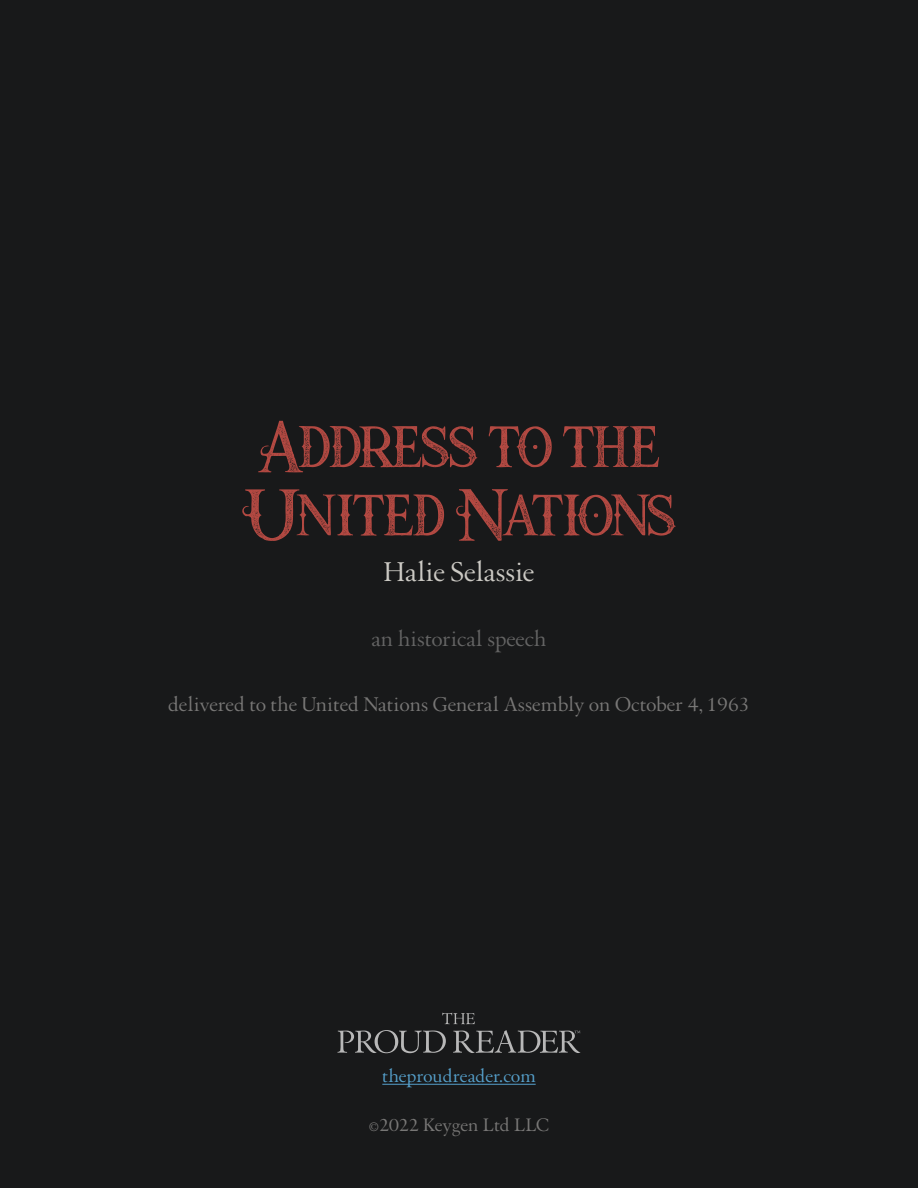
<style>
.page{position:relative;width:918px;height:1188px;background:#18191a}
.page>*{position:absolute;margin:0;border:0;box-sizing:border-box;transform-origin:0 0}
.t1{font:57px/68.4px "Raven Headings Regular";letter-spacing:-.01em;color:#b34942}
.Subtitle{font:29.25px "Augereau";color:#cccac4}
.Work_Type{font:23.25px "Augereau";color:#646464}
.Title_translation{font:21.3px "Augereau";letter-spacing:.01em;color:#787776}
.t2{font:19.5px "Augereau";letter-spacing:.01em;color:#559fca}
.t3{font:19.5px "Augereau";letter-spacing:.01em;color:#787776}
</style>
<div class="page">
<hr style="left:382px;top:1084px;width:154px;height:1px;background:#559fca">
<svg style="left:338px;top:1013px;width:242px;height:40px"></svg>
<p class="t1" style="left:242px;top:412px;width:435px">Address to the<br>United Nations</p>
<p class="Subtitle" style="left:384px;top:554px;width:152px">Halie Selassie</p>
<p class="Work_Type" style="left:371px;top:625px;width:177px">an historical speech</p>
<p class="Title_translation" style="left:168px;top:691px;width:583px">delivered to the United Nations General Assembly on October 4, 1963</p>
<p class="t2" style="left:382px;top:1064px;width:155px">theproudreader.com</p>
<p class="t3" style="left:369px;top:1113px;width:182px">©2022 Keygen Ltd LLC</p>
</div>
